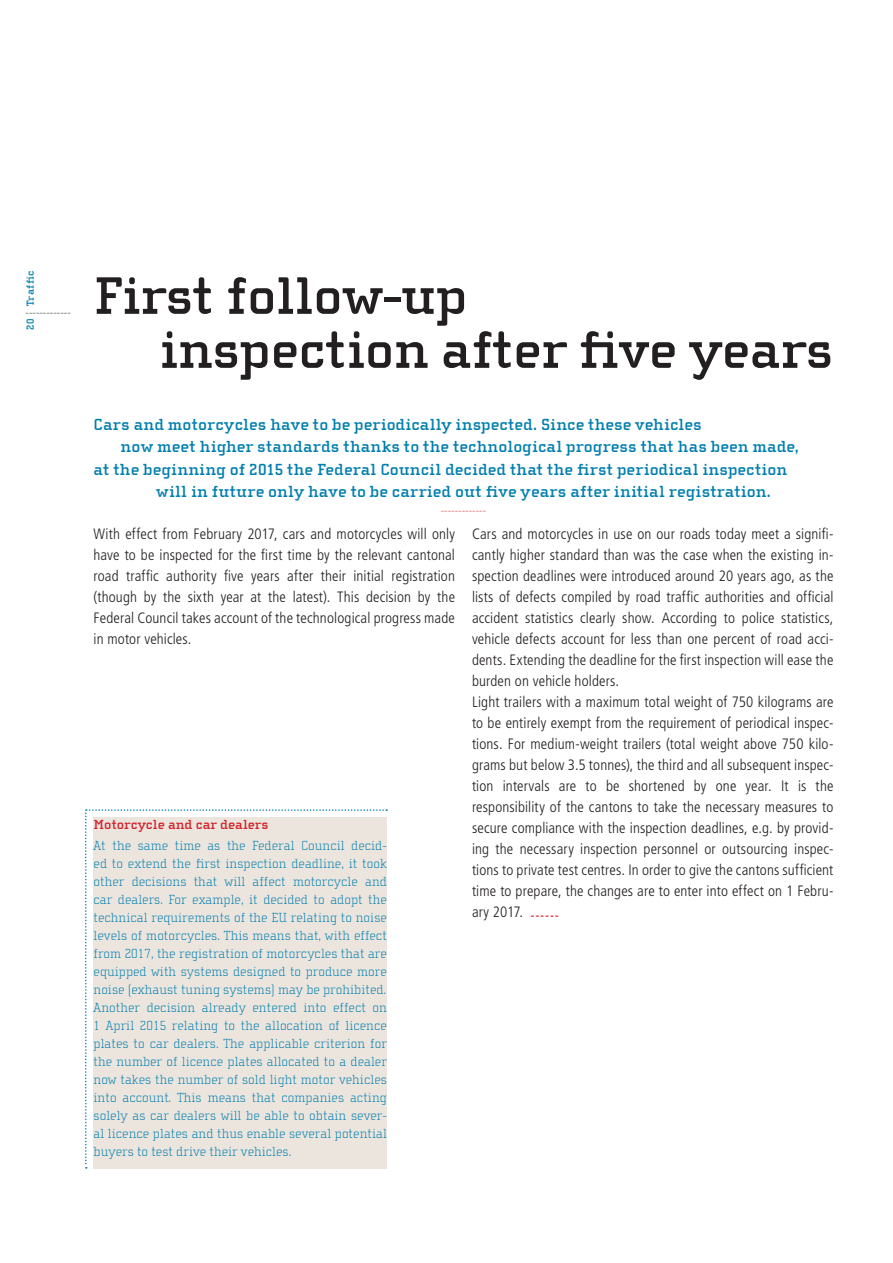
<style>
.page{position:relative;width:893px;height:1263px;background:#fff}
.page>*{position:absolute;margin:0;border:0;box-sizing:border-box;transform-origin:0 0}
.t1{font:700 54px/54px "Cholla Slab";letter-spacing:-.01em;color:#231f20}
.t2{font:700 16.5px "Cholla Slab";letter-spacing:.01em;color:#007eae}
.t3{font:300 condensed 15px/21px "Frutiger LT Std";letter-spacing:.01em;color:#231f20;text-align:justify}
.t4{font:100 13.5px/18px "Cholla Slab";color:#007eae;text-align:justify}
.t5{font:700 13.5px "Cholla Slab";color:#d1232a}
.t6{font:100 10.5px "Cholla Slab";color:#231f20}
.t7{font:100 10.5px "Cholla Slab";color:#d1232a}
.t8{font:700 10.5px "Cholla Slab";letter-spacing:.025em;color:#007eae}
</style>
<div class="page">
<svg style="left:85px;top:809px;width:302px;height:359px"></svg>
<div style="left:94px;top:817px;width:293px;height:351px;background:#ebe5de"></div>
<p class="t8" style="left:24px;top:306px;width:37px;rotate:-90deg">Traffic</p>
<p class="t6" style="left:26px;top:307px;width:47px">-------------</p>
<p class="t8" style="left:24px;top:330px;width:12px;rotate:-90deg">20</p>
<h1 class="t1" style="left:159px;top:269px;width:676px;text-indent:-66px">First follow-up<br>inspection after five years</h1>
<p class="t2" style="left:94px;top:415px;width:610px">Cars and motorcycles have to be periodically inspected. Since these vehicles</p>
<p class="t2" style="left:121px;top:437px;width:680px">now meet higher standards thanks to the technological progress that has been made,</p>
<p class="t2" style="left:94px;top:460px;width:695px">at the beginning of 2015 the Federal Council decided that the first periodical inspection</p>
<p class="t2" style="left:156px;top:482px;width:616px">will in future only have to be carried out five years after initial registration.</p>
<p class="t7" style="left:441px;top:505px;width:47px">-------------</p>
<p class="t3" style="left:94px;top:523px;width:363px">With effect from February 2017, cars and motorcycles will only have to be inspected for the first time by the relevant cantonal road traffic authority five years after their initial registration (though by the sixth year at the latest). This decision by the Federal Council takes account of the technological progress made in motor vehicles.</p>
<p class="t5" style="left:94px;top:817px;width:176px">Motorcycle and car dealers</p>
<p class="t4" style="left:94px;top:837px;width:295px">At the same time as the Federal Council decid&shy;ed to extend the first inspection deadline, it took other decisions that will affect motorcycle and car dealers. For example, it decided to adopt the technical requirements of the EU relating to noise levels of motorcycles. This means that, with effect from 2017, the registration of motorcycles that are equipped with systems designed to produce more noise (exhaust tuning systems) may be prohibited.<br>Another decision already entered into effect on 1 April 2015 relating to the allocation of licence plates to car dealers. The applicable criterion for the number of licence plates allocated to a dealer now takes the number of sold light motor vehicles into account. This means that companies acting solely as car dealers will be able to obtain sever&shy;al licence plates and thus enable several potential buyers to test drive their vehicles.</p>
<p class="t3" style="left:94px;top:985px;width:10px">^</p>
<p class="t3" style="left:472px;top:523px;width:363px;text-align:left">Cars and motorcycles in use on our roads today meet a signifi&shy;cantly higher standard than was the case when the existing in&shy;spection deadlines were introduced around 20 years ago, as the lists of defects compiled by road traffic authorities and official accident statistics clearly show. According to police statistics, vehicle defects account for less than one percent of road acci&shy;dents. Extending the deadline for the first inspection will ease the burden on vehicle holders.<br>Light trailers with a maximum total weight of 750 kilograms are to be entirely exempt from the requirement of periodical inspec&shy;tions. For medium-weight trailers (total weight above 750 kilo&shy;grams but below 3.5 tonnes), the third and all subsequent inspec&shy;tion intervals are to be shortened by one year. It is the responsibility of the cantons to take the necessary measures to secure compliance with the inspection deadlines, e.g. by provid&shy;ing the necessary inspection personnel or outsourcing inspec&shy;tions to private test centres. In order to give the cantons sufficient time to prepare, the changes are to enter into effect on 1 Febru&shy;ary 2017. <sub>------</sub></p>
</div>
